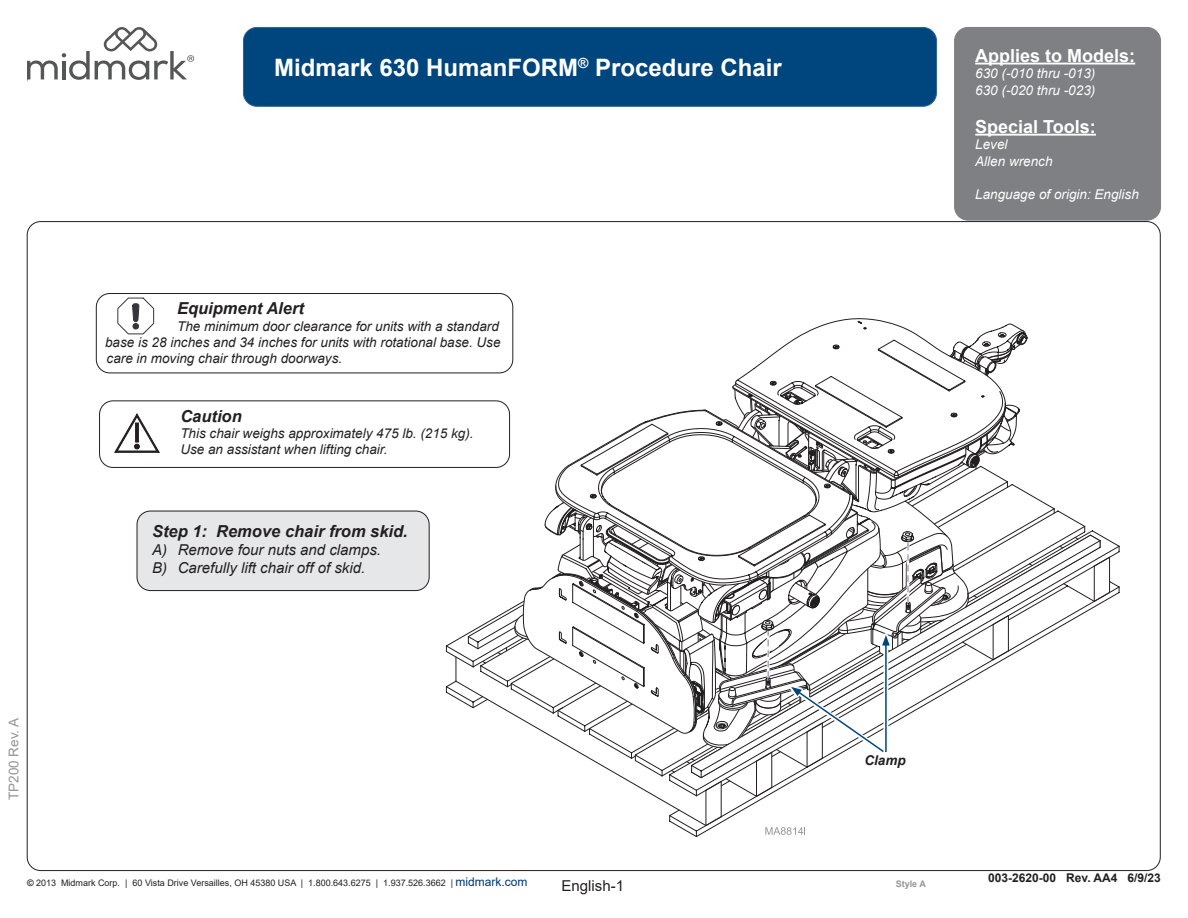
<style>
.page{position:relative;width:1188px;height:918px;background:#fff}
.page>*{position:absolute;margin:0;border:0;box-sizing:border-box;transform-origin:0 0}
.t1{font:700 24px "Arial";color:#fff}
.Components{font:700 18px "Arial";color:#fff}
.Parts_List{font:700 18px "Arial";color:#fff}
.Step_Bubble__top_lin{font:italic 700 16.5px "Arial";color:#231f20}
.Caution_-_Equip_Aler{font:italic 700 16.5px "Arial";color:#231f20}
.Step_Bubble__A__B__e{font:italic 15px/18px "Arial";color:#231f20}
.t2{font:15px "Arial";color:#231f20}
.Caution_-_Equp_Alert{font:italic 13.5px/16.2px "Arial";color:#231f20;text-align:justify}
.Parts_List-2{font:italic 13.5px/16.5px "Arial";color:#fff}
.t3{font:13.5px "Arial";color:#939598}
.Art_Callouts{font:italic 700 13.5px "Arial";color:#231f20}
.Install_Sheet_Part_N{font:700 12px "Arial";color:#231f20}
.t4{font:9px "Arial";color:#231f20}
.Install_Sheet_Part_N-2{font:700 9px "Arial";color:#939598}
.s1{font-weight:700}
.s2{font-size:12px;color:#00376b}
</style>
<div class="page">
<svg style="left:27px;top:27px;width:166px;height:53px"></svg>
<div style="left:243px;top:27px;width:694px;height:79px;background:#00467e;border-radius:14px"></div>
<div style="left:243px;top:27px;width:694px;height:80px;border:1px solid #306397;border-radius:14px"></div>
<div style="left:955px;top:27px;width:206px;height:193px;background:#7e8083;border-radius:14px"></div>
<hr style="left:975px;top:63px;width:160px;height:2px;background:#fff">
<hr style="left:975px;top:134px;width:121px;height:2px;background:#fff">
<div style="left:954px;top:27px;width:207px;height:194px;border:1px solid #7e8083;border-radius:14px"></div>
<div style="left:137px;top:511px;width:292px;height:80px;background:#e6e7e9;border-radius:14px"></div>
<div style="left:137px;top:511px;width:292px;height:80px;border:1px solid #231f20;border-radius:14px"></div>
<svg style="left:445px;top:320px;width:665px;height:515px"></svg>
<div style="left:858px;top:753px;width:54px;height:15px;background:#fff"></div>
<div style="left:96px;top:294px;width:417px;height:79px;background:#fff;border-radius:14px"></div>
<div style="left:96px;top:293px;width:417px;height:80px;border:1px solid #231f20;border-radius:14px"></div>
<svg style="left:117px;top:297px;width:38px;height:38px"></svg>
<div style="left:100px;top:401px;width:410px;height:66px;background:#fff;border-radius:14px"></div>
<div style="left:99px;top:401px;width:411px;height:67px;border:1px solid #231f20;border-radius:14px"></div>
<svg style="left:114px;top:414px;width:46px;height:39px"></svg>
<p class="t1" style="left:274px;top:50px;width:509px">Midmark 630 HumanFORM<sup>®</sup> Procedure Chair</p>
<p class="Caution_-_Equip_Aler" style="left:177px;top:298px;width:128px">Equipment Alert</p>
<p class="Caution_-_Equp_Alert" style="left:105px;top:318px;width:397px;text-indent:72px">The minimum door clearance for units with a standard base is 28 inches and 34 inches for units with rotational base. Use care in moving chair through doorways.</p>
<p class="Caution_-_Equip_Aler" style="left:180px;top:405px;width:63px">Caution</p>
<p class="Caution_-_Equp_Alert" style="left:180px;top:425px;width:295px">This chair weighs approximately 475 lb. (215 kg).<br>Use an assistant when lifting chair.</p>
<p class="Step_Bubble__top_lin" style="left:152px;top:520px;width:257px">Step 1: Remove chair from skid.</p>
<p class="Step_Bubble__A__B__e" style="left:152px;top:541px;width:231px">A) Remove four nuts and clamps.<br>B) Carefully lift chair off of skid.</p>
<p class="t3" style="left:4px;top:800px;width:84px;rotate:-90deg">TP200 Rev. A</p>
<p class="t4" style="left:27px;top:877px;width:502px"><span class="s1">©</span> 2013 Midmark Corp. | 60 Vista Drive Versailles, OH 45380 USA | 1.800.643.6275 | 1.937.526.3662 | <span class="s2">midmark.com</span></p>
<p class="t2" style="left:562px;top:875px;width:64px">English-1</p>
<p class="Components" style="left:975px;top:43px;width:162px">Applies to Models:</p>
<p class="Parts_List-2" style="left:975px;top:65px;width:122px">630 (-010 thru -013)<br>630 (-020 thru -023)</p>
<p class="Parts_List" style="left:975px;top:114px;width:122px">Special Tools:</p>
<p class="Parts_List-2" style="left:975px;top:136px;width:79px">Level<br>Allen wrench</p>
<p class="Parts_List-2" style="left:975px;top:186px;width:165px">Language of origin: English</p>
<p class="Art_Callouts" style="left:864px;top:752px;width:43px">Clamp</p>
<p class="Install_Sheet_Part_N-2" style="left:896px;top:878px;width:32px">Style A</p>
<p class="Install_Sheet_Part_N" style="left:988px;top:869px;width:174px">003-2620-00 Rev. AA4 6/9/23</p>
</div>
